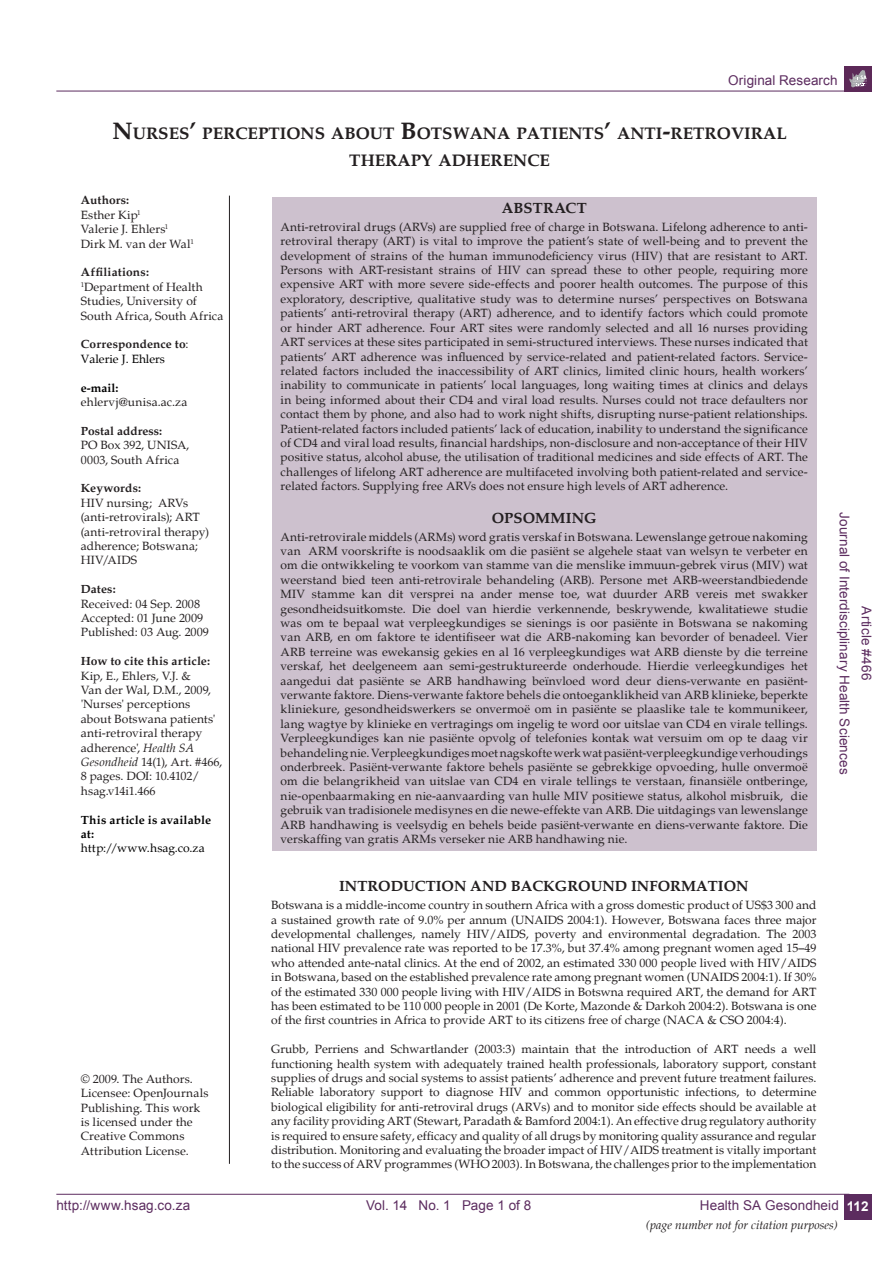
<style>
.page{position:relative;width:893px;height:1263px;background:#fff}
.page>*{position:absolute;margin:0;border:0;box-sizing:border-box;transform-origin:0 0}
.t1{font:700 16.95px/27px "Palatino";color:#231f20;text-align:center}
.t2{font:700 15px "Palatino";color:#231f20}
.t3{font:13.5px "Arial";letter-spacing:.005em;color:#5c2c5f}
.t4{font:700 13.5px "Arial";color:#fff}
.t5{font:12px/14.4px "Palatino";letter-spacing:.005em;color:#231f20}
.t6{font:700 12px/14.4px "Palatino";letter-spacing:.005em;color:#231f20}
.t7{font:italic 12px "Palatino";color:#231f20}
.t8{font:700 12px/14.4px "Palatino";color:#000}
.t9{font:12px "Palatino";color:#000}
.s1{font-size:24.3px}
.s2{font-weight:700}
.s3{font-weight:400}
.s4{font-weight:400;color:#000}
.s5{font-style:italic}
</style>
<div class="page">
<hr style="left:56px;top:1194px;width:793px;height:1px;background:#5c2c5f">
<hr style="left:56px;top:91px;width:793px;height:1px;background:#5c2c5f">
<div style="left:844px;top:1194px;width:28px;height:26px;background:#5c2c5f"></div>
<div style="left:844px;top:66px;width:28px;height:25px;background:#5c2958"></div>
<svg style="left:849px;top:70px;width:18px;height:18px"></svg>
<div style="left:272px;top:197px;width:544px;height:653px;background:#cdc1ce"></div>
<hr style="left:229px;top:196px;width:1px;height:968px;background:#231f20">
<p class="t3" style="left:728px;top:71px;width:111px">Original Research</p>
<h1 class="t1" style="left:113px;top:120px;width:676px"><span class="s1">N</span>URSES<span class="s1">’</span> PERCEPTIONS ABOUT <span class="s1">B</span>OTSWANA PATIENTS<span class="s1">’</span> ANTI<span class="s1">-</span>RETROVIRAL<br>THERAPY ADHERENCE</h1>
<p class="t5" style="left:81px;top:193px;width:115px"><span class="s2">Authors:<br></span>Esther Kip<sup>1<br></sup>Valerie J. Ehlers<sup>1<br></sup>Dirk M. van der Wal<sup>1</sup></p>
<p class="t5" style="left:81px;top:265px;width:144px"><span class="s2">Affiliations:<br></span><sup>1</sup>Department of Health<br>Studies, University of<br>South Africa, South Africa</p>
<p class="t6" style="left:81px;top:337px;width:109px">Correspondence to<span class="s3">:<br></span><span class="s4">Valerie J. Ehlers</span></p>
<p class="t8" style="left:81px;top:380px;width:39px">e-mail:</p>
<p class="t5" style="left:81px;top:395px;width:108px">ehlervj@unisa.ac.za</p>
<p class="t6" style="left:81px;top:424px;width:83px">Postal address:</p>
<p class="t5" style="left:81px;top:438px;width:110px">PO Box 392, UNISA,<br>0003, South Africa</p>
<p class="t6" style="left:81px;top:481px;width:62px">Keywords:</p>
<p class="t5" style="left:81px;top:496px;width:130px">HIV nursing; ARVs (anti-retrovirals); ART (anti-retroviral therapy) adherence; Botswana;<br>HIV/AIDS</p>
<p class="t6" style="left:81px;top:582px;width:36px">Dates:</p>
<p class="t5" style="left:81px;top:597px;width:130px">Received: 04 Sep. 2008<br>Accepted: 01 June 2009<br>Published: 03 Aug. 2009</p>
<p class="t6" style="left:81px;top:654px;width:131px">How to cite this article:</p>
<p class="t5" style="left:81px;top:669px;width:143px">Kip, E., Ehlers, V.J. &amp;<br>Van der Wal, D.M., 2009, 'Nurses' perceptions about Botswana patients' anti-retroviral therapy adherence', <span class="s5">Health SA<br>Gesondheid</span> 14(1), Art. #466,<br>8 pages. DOI: 10.4102/ hsag.v14i1.466</p>
<p class="t8" style="left:81px;top:812px;width:132px">This article is available at:</p>
<p class="t9" style="left:81px;top:841px;width:126px">http://www.hsag.co.za</p>
<p class="t2" style="left:502px;top:199px;width:86px">ABSTRACT</p>
<p class="t5" style="left:281px;top:220px;width:529px;text-align:justify">Anti-retroviral drugs (ARVs) are supplied free of charge in Botswana. Lifelong adherence to anti&shy;retroviral therapy (ART) is vital to improve the patient’s state of well-being and to prevent the development of strains of the human immunodeficiency virus (HIV) that are resistant to ART.<br>Persons with ART-resistant strains of HIV can spread these to other people, requiring more expensive ART with more severe side-effects and poorer health outcomes. The purpose of this exploratory, descriptive, qualitative study was to determine nurses’ perspectives on Botswana patients’ anti-retroviral therapy (ART) adherence, and to identify factors which could promote or hinder ART adherence. Four ART sites were randomly selected and all 16 nurses providing ART services at these sites participated in semi-structured interviews. These nurses indicated that patients’ ART adherence was influenced by service-related and patient-related factors. Service&shy;related factors included the inaccessibility of ART clinics, limited clinic hours, health workers’ inability to communicate in patients’ local languages, long waiting times at clinics and delays in being informed about their CD4 and viral load results. Nurses could not trace defaulters nor contact them by phone, and also had to work night shifts, disrupting nurse-patient relationships.<br>Patient-related factors included patients’ lack of education, inability to understand the significance of CD4 and viral load results, financial hardships, non-disclosure and non-acceptance of their HIV positive status, alcohol abuse, the utilisation of traditional medicines and side effects of ART. The challenges of lifelong ART adherence are multifaceted involving both patient-related and service&shy;related factors. Supplying free ARVs does not ensure high levels of ART adherence.</p>
<p class="t2" style="left:492px;top:509px;width:106px">OPSOMMING</p>
<p class="t5" style="left:281px;top:529px;width:529px;text-align:justify">Anti-retrovirale middels (ARMs) word gratis verskaf in Botswana. Lewenslange getroue nakoming van ARM voorskrifte is noodsaaklik om die pasiënt se algehele staat van welsyn te verbeter en om die ontwikkeling te voorkom van stamme van die menslike immuun-gebrek virus (MIV) wat weerstand bied teen anti-retrovirale behandeling (ARB). Persone met ARB-weerstandbiedende MIV stamme kan dit versprei na ander mense toe, wat duurder ARB vereis met swakker gesondheidsuitkomste. Die doel van hierdie verkennende, beskrywende, kwalitatiewe studie was om te bepaal wat verpleegkundiges se sienings is oor pasiënte in Botswana se nakoming van ARB, en om faktore te identifiseer wat die ARB-nakoming kan bevorder of benadeel. Vier ARB terreine was ewekansig gekies en al 16 verpleegkundiges wat ARB dienste by die terreine verskaf, het deelgeneem aan semi-gestruktureerde onderhoude. Hierdie verleegkundiges het aangedui dat pasiënte se ARB handhawing beïnvloed word deur diens-verwante en pasiënt&shy;verwante faktore. Diens-verwante faktore behels die ontoeganklikheid van ARB klinieke, beperkte kliniekure, gesondheidswerkers se onvermoë om in pasiënte se plaaslike tale te kommunikeer, lang wagtye by klinieke en vertragings om ingelig te word oor uitslae van CD4 en virale tellings.<br>Verpleegkundiges kan nie pasiënte opvolg of telefonies kontak wat versuim om op te daag vir behandeling nie. Verpleegkundiges moet nagskofte werk wat pasiënt-verpleegkundige verhoudings onderbreek. Pasiënt-verwante faktore behels pasiënte se gebrekkige opvoeding, hulle onvermoë om die belangrikheid van uitslae van CD4 en virale tellings te verstaan, finansiële ontberinge, nie-openbaarmaking en nie-aanvaarding van hulle MIV positiewe status, alkohol misbruik, die gebruik van tradisionele medisynes en die newe-effekte van ARB. Die uitdagings van lewenslange ARB handhawing is veelsydig en behels beide pasiënt-verwante en diens-verwante faktore. Die verskaffing van gratis ARMs verseker nie ARB handhawing nie.</p>
<p class="t3" style="left:853px;top:512px;width:264px;rotate:90deg">Journal of Interdisciplinary Health Sciences</p>
<p class="t3" style="left:875px;top:606px;width:75px;rotate:90deg">Article #466</p>
<p class="t2" style="left:339px;top:877px;width:411px">INTRODUCTION AND BACKGROUND INFORMATION</p>
<p class="t5" style="left:271px;top:898px;width:547px;text-align:justify">Botswana is a middle-income country in southern Africa with a gross domestic product of US$3 300 and a sustained growth rate of 9.0% per annum (UNAIDS 2004:1). However, Botswana faces three major developmental challenges, namely HIV/AIDS, poverty and environmental degradation. The 2003 national HIV prevalence rate was reported to be 17.3%, but 37.4% among pregnant women aged 15–49 who attended ante-natal clinics. At the end of 2002, an estimated 330 000 people lived with HIV/AIDS in Botswana, based on the established prevalence rate among pregnant women (UNAIDS 2004:1). If 30% of the estimated 330 000 people living with HIV/AIDS in Botswna required ART, the demand for ART has been estimated to be 110 000 people in 2001 (De Korte, Mazonde &amp; Darkoh 2004:2). Botswana is one of the first countries in Africa to provide ART to its citizens free of charge (NACA &amp; CSO 2004:4).</p>
<p class="t5" style="left:271px;top:1042px;width:547px;text-align:justify">Grubb, Perriens and Schwartlander (2003:3) maintain that the introduction of ART needs a well functioning health system with adequately trained health professionals, laboratory support, constant supplies of drugs and social systems to assist patients’ adherence and prevent future treatment failures.<br>Reliable laboratory support to diagnose HIV and common opportunistic infections, to determine biological eligibility for anti-retroviral drugs (ARVs) and to monitor side effects should be available at any facility providing ART (Stewart, Paradath &amp; Bamford 2004:1). An effective drug regulatory authority is required to ensure safety, efficacy and quality of all drugs by monitoring quality assurance and regular distribution. Monitoring and evaluating the broader impact of HIV/AIDS treatment is vitally important to the success of ARV programmes (WHO 2003). In Botswana, the challenges prior to the implementation</p>
<p class="t3" style="left:366px;top:1196px;width:167px">Vol. 14 No. 1 Page 1 of 8</p>
<p class="t5" style="left:81px;top:1072px;width:129px">© 2009. The Authors.<br>Licensee: OpenJournals<br>Publishing. This work is licensed under the<br>Creative Commons<br>Attribution License.</p>
<p class="t3" style="left:56px;top:1196px;width:135px">http://www.hsag.co.za</p>
<p class="t3" style="left:700px;top:1196px;width:141px">Health SA Gesondheid</p>
<p class="t7" style="left:646px;top:1217px;width:193px">(page number not for citation purposes)</p>
<p class="t4" style="left:847px;top:1197px;width:23px">112</p>
</div>
